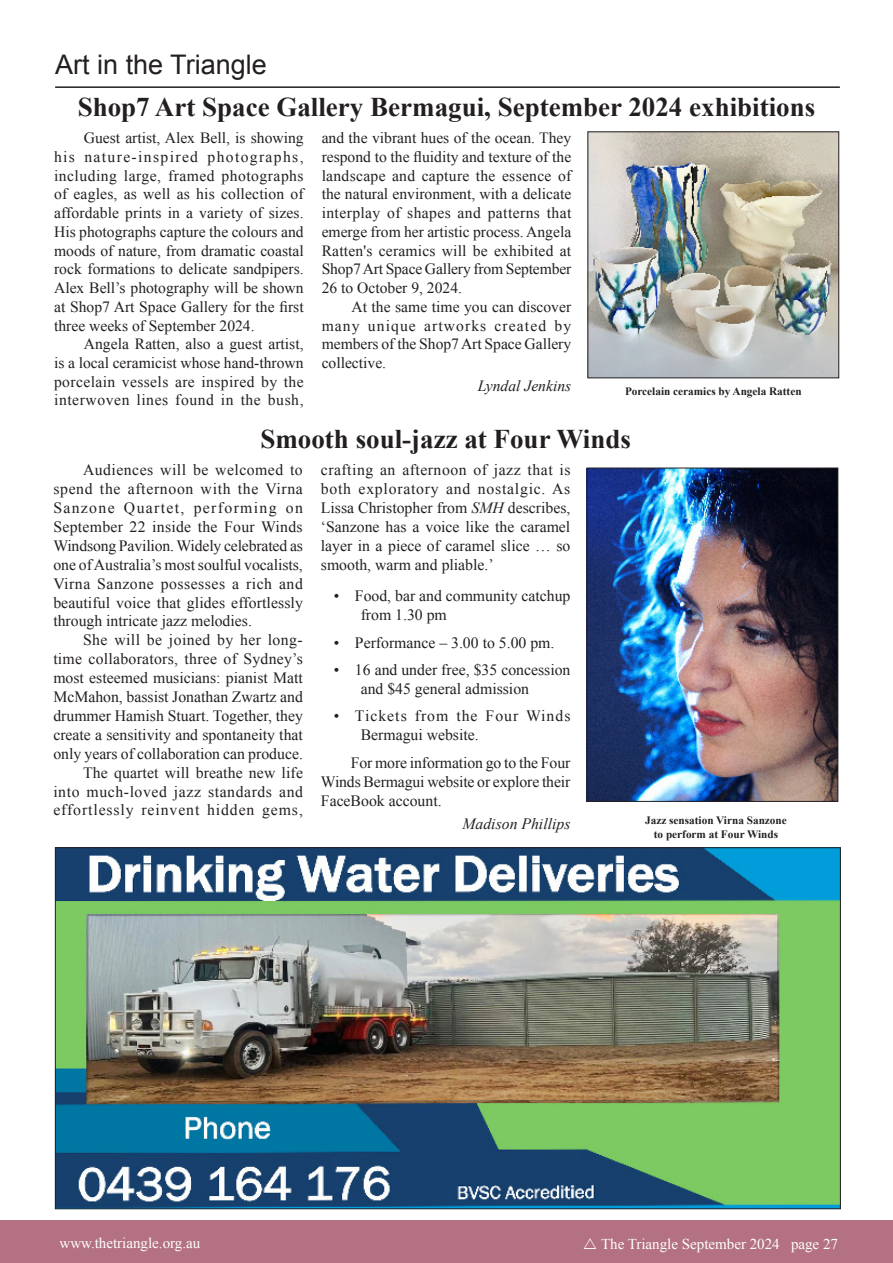
<style>
.page{position:relative;width:893px;height:1263px;background:#fff}
.page>*{position:absolute;margin:0;border:0;box-sizing:border-box;transform-origin:0 0}
.Headline_2{font:700 27px "Times New Roman";color:#231f20}
.PageTitle{font:27px "Arial";color:#231f20}
.Body_text{font:15.75px/18.9px "Times New Roman";color:#231f20;text-align:justify}
.Body_text-2{font:15.75px/18.9px "Times New Roman";letter-spacing:.065em;color:#231f20}
.author{font:italic 15.75px "Times New Roman";color:#231f20}
.Body_text-3{font:15.6px/18.8px "Times New Roman";color:#231f20;text-align:justify}
.author-2{font:italic 15.6px "Times New Roman";color:#231f20}
.t1{font:15px "Times New Roman";color:#fff}
.t2{font:700 11.25px/13.5px "Times New Roman";color:#231f20;text-align:center}
.s1{font-style:italic}
</style>
<div class="page">
<div style="left:0;top:1220px;width:893px;height:43px;background:#b37181"></div>
<hr style="left:55px;top:86px;width:785px;height:2px;background:#231f20">
<img style="left:590px;top:134px;width:247px;height:242px">
<img style="left:57px;top:849px;width:782px;height:358px">
<img style="left:589px;top:470px;width:247px;height:329px">
<div style="left:587px;top:468px;width:251px;height:333px;border:1px solid #231f20"></div>
<p class="PageTitle" style="left:55px;top:46px;width:213px">Art in the Triangle</p>
<p class="Headline_2" style="left:78px;top:88px;width:739px">Shop7 Art Space Gallery Bermagui, September 2024 exhibitions</p>
<p class="Body_text-3" style="left:54px;top:128px;width:251px;text-indent:30px">Guest artist, Alex Bell, is showing his nature-inspired photographs, including large, framed photographs of eagles, as well as his collection of affordable prints in a variety of sizes.<br>His photographs capture the colours and moods of nature, from dramatic coastal rock formations to delicate sandpipers.<br>Alex Bell’s photography will be shown at Shop7 Art Space Gallery for the first three weeks of September 2024.</p>
<p class="Body_text-3" style="left:54px;top:334px;width:251px;text-indent:30px">Angela Ratten, also a guest artist, is a local ceramicist whose hand-thrown porcelain vessels are inspired by the interwoven lines found in the bush,</p>
<p class="Body_text-3" style="left:322px;top:128px;width:251px">and the vibrant hues of the ocean. They respond to the fluidity and texture of the landscape and capture the essence of the natural environment, with a delicate interplay of shapes and patterns that emerge from her artistic process. Angela Ratten's ceramics will be exhibited at Shop7 Art Space Gallery from September 26 to October 9, 2024.</p>
<p class="Body_text-3" style="left:322px;top:297px;width:251px;text-indent:30px">At the same time you can discover many unique artworks created by members of the Shop7 Art Space Gallery collective.</p>
<p class="author-2" style="left:478px;top:375px;width:95px">Lyndal Jenkins</p>
<p class="t2" style="left:625px;top:384px;width:178px">Porcelain ceramics by Angela Ratten</p>
<p class="Headline_2" style="left:260px;top:420px;width:372px">Smooth soul-jazz at Four Winds</p>
<p class="Body_text" style="left:53px;top:460px;width:251px;text-indent:30px">Audiences will be welcomed to spend the afternoon with the Virna Sanzone Quartet, performing on September 22 inside the Four Winds Windsong Pavilion. Widely celebrated as one of Australia’s most soulful vocalists, Virna Sanzone possesses a rich and beautiful voice that glides effortlessly through intricate jazz melodies.</p>
<p class="Body_text" style="left:53px;top:630px;width:251px;text-indent:30px">She will be joined by her long&shy;time collaborators, three of Sydney’s most esteemed musicians: pianist Matt McMahon, bassist Jonathan Zwartz and drummer Hamish Stuart. Together, they create a sensitivity and spontaneity that only years of collaboration can produce.</p>
<p class="Body_text" style="left:53px;top:763px;width:251px;text-indent:30px">The quartet will breathe new life into much-loved jazz standards and effortlessly reinvent hidden gems,</p>
<p class="Body_text" style="left:321px;top:460px;width:251px">crafting an afternoon of jazz that is both exploratory and nostalgic. As Lissa Christopher from <span class="s1">SMH</span> describes, ‘Sanzone has a voice like the caramel layer in a piece of caramel slice … so smooth, warm and pliable.’</p>
<p class="Body_text" style="left:361px;top:586px;width:211px;text-indent:-27px">• Food, bar and community catchup from 1.30 pm</p>
<p class="Body_text" style="left:334px;top:633px;width:222px">• Performance – 3.00 to 5.00 pm.</p>
<p class="Body_text" style="left:361px;top:660px;width:211px;text-indent:-27px">• 16 and under free, $35 concession and $45 general admission</p>
<p class="Body_text-2" style="left:361px;top:706px;width:211px;text-indent:-27px">• Tickets from the Four Winds<br>Bermagui website.</p>
<p class="Body_text" style="left:321px;top:753px;width:251px;text-indent:30px">For more information go to the Four Winds Bermagui website or explore their FaceBook account.</p>
<p class="author" style="left:462px;top:812px;width:110px">Madison Phillips</p>
<p class="t2" style="left:645px;top:813px;width:143px">Jazz sensation Virna Sanzone to perform at Four Winds</p>
<p class="t1" style="left:60px;top:1232px;width:142px">www.thetriangle.org.au</p>
<p class="t1" style="left:601px;top:1234px;width:239px">The Triangle September 2024 page 27</p>
</div>
